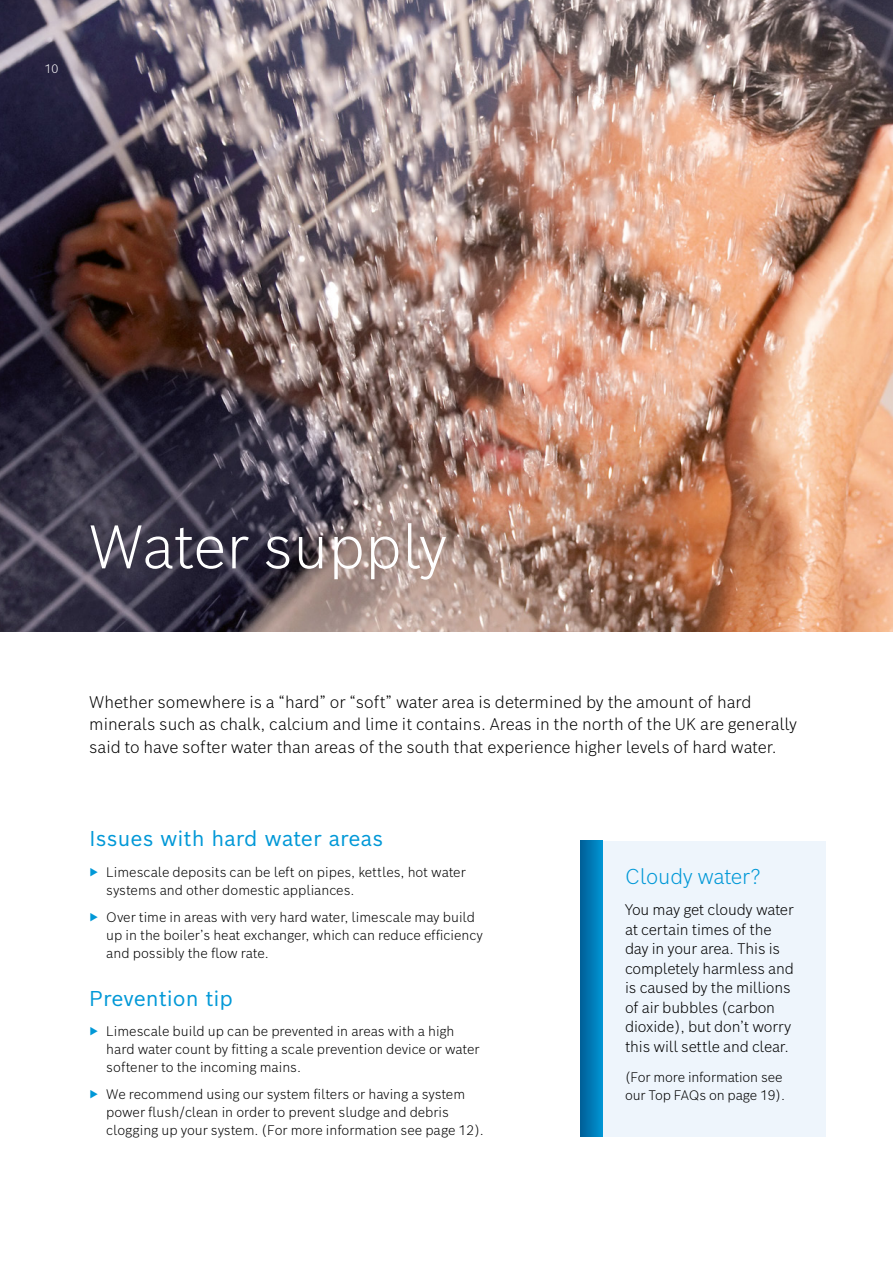
<style>
.page{position:relative;width:893px;height:1263px;background:#fff}
.page>*{position:absolute;margin:0;border:0;box-sizing:border-box;transform-origin:0 0}
.t1{font:300 60px "Bosch Sans";color:#fff}
.t2{font:21px "Bosch Sans";color:#0098d7}
.t3{font:300 21px "Bosch Sans";letter-spacing:-.01em;color:#0098d7}
.t4{font:300 16.5px/22.5px "Bosch Sans";color:#000}
.t5{font:300 15px/19.5px "Bosch Sans";letter-spacing:-.01em;color:#000}
.t6{font:300 13.5px/18px "Bosch Sans";color:#000}
.t7{font:300 12px "Bosch Sans";color:#fff}
.s1{color:#0098d7}
</style>
<div class="page">
<img style="left:0;top:0;width:893px;height:631px">
<div style="left:603px;top:841px;width:223px;height:295px;background:#eef5fc"></div>
<svg style="left:580px;top:841px;width:23px;height:295px"></svg>
<p class="t7" style="left:45px;top:60px;width:15px">10</p>
<h1 class="t1" style="left:88px;top:507px;width:360px">Water supply</h1>
<p class="t4" style="left:89px;top:690px;width:709px">Whether somewhere is a “hard” or “soft” water area is determined by the amount of hard minerals such as chalk, calcium and lime it contains. Areas in the north of the UK are generally said to have softer water than areas of the south that experience higher levels of hard water.</p>
<h2 class="t2" style="left:89px;top:824px;width:295px">Issues with hard water areas</h2>
<p class="t6" style="left:106px;top:863px;width:361px;text-indent:-17px"><span class="s1">▶</span> Limescale deposits can be left on pipes, kettles, hot water systems and other domestic appliances.</p>
<p class="t6" style="left:106px;top:907px;width:378px;text-indent:-17px"><span class="s1">▶</span> Over time in areas with very hard water, limescale may build up in the boiler’s heat exchanger, which can reduce efficiency and possibly the flow rate.</p>
<h2 class="t2" style="left:89px;top:984px;width:145px">Prevention tip</h2>
<p class="t6" style="left:106px;top:1022px;width:375px;text-indent:-17px"><span class="s1">▶</span> Limescale build up can be prevented in areas with a high hard water count by fitting a scale prevention device or water softener to the incoming mains.</p>
<p class="t6" style="left:106px;top:1084px;width:379px;text-indent:-17px"><span class="s1">▶</span> We recommend using our system filters or having a system power flush/clean in order to prevent sludge and debris clogging up your system. (For more information see page 12).</p>
<h2 class="t3" style="left:625px;top:862px;width:137px">Cloudy water?</h2>
<p class="t5" style="left:625px;top:899px;width:170px">You may get cloudy water at certain times of the day in your area. This is completely harmless and is caused by the millions of air bubbles (carbon dioxide), but don’t worry this will settle and clear.</p>
<p class="t6" style="left:625px;top:1067px;width:161px">(For more information see our Top FAQs on page 19).</p>
</div>
